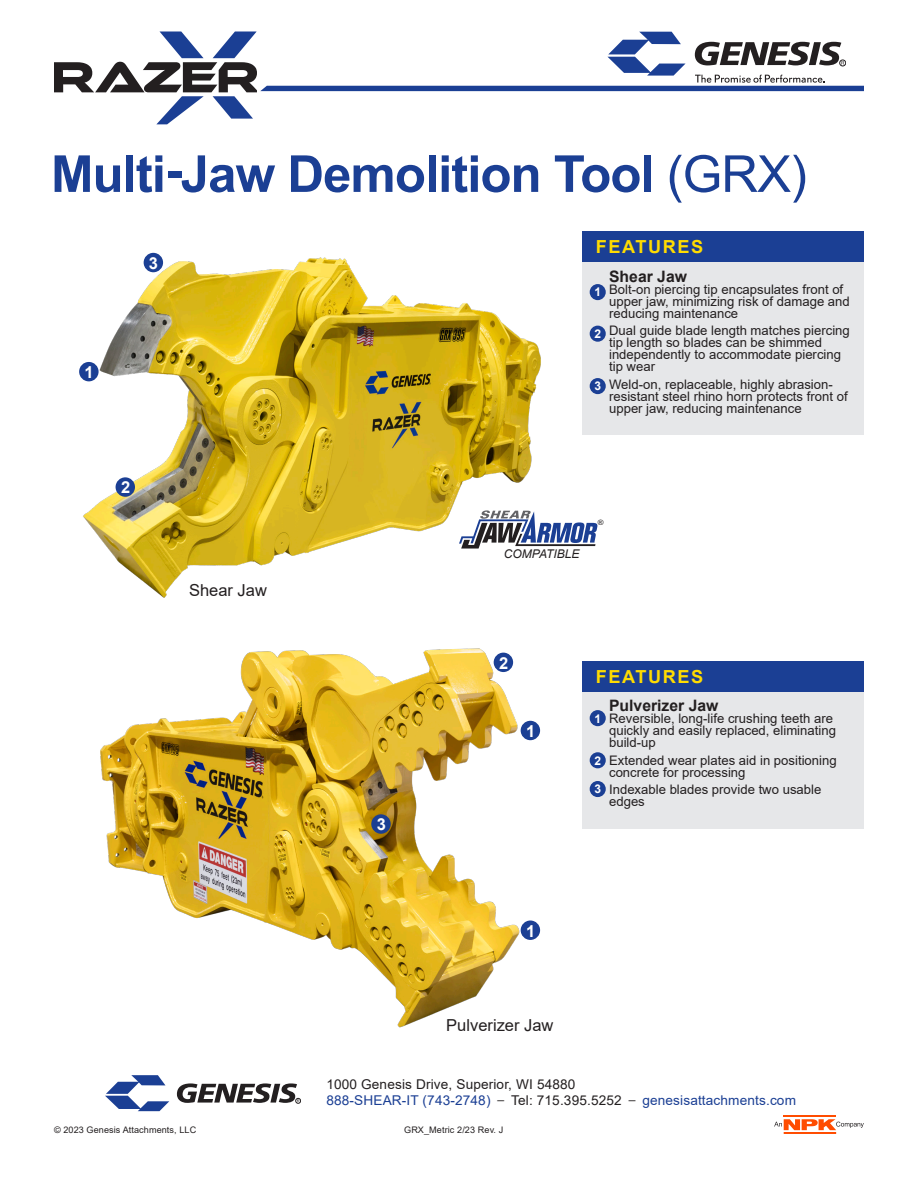
<style>
.page{position:relative;width:918px;height:1188px;background:#fff}
.page>*{position:absolute;margin:0;border:0;box-sizing:border-box;transform-origin:0 0}
.t1{font:700 51px "Arial";letter-spacing:-.02em;color:#1b3f94}
.t2{font:700 18px "Arial";letter-spacing:.085em;color:#ffdc01}
.t3{font:16.5px "Arial";color:#231f20}
.t4{font:700 16.5px "Arial";color:#fff}
.Paragraph_Style_1{font:700 15.75px "Arial";color:#231f20}
.t5{font:13.5px "Arial";letter-spacing:.01em;color:#1b3f94}
.t6{font:13.5px "Arial";letter-spacing:.01em;color:#231f20}
.Paragraph_Style_1-2{font:13.2px/12px "Arial";color:#231f20}
.t7{font:italic 12px "Arial";color:#231f20}
.t8{font:700 12px "Arial";color:#fff}
.t9{font:9px "Arial";letter-spacing:.01em;color:#231f20}
.t10{font:7.5px "Arial";color:#231f20;scale:1.06 1}
.s1{font-weight:400}
.s2{font-family:"Benton Sans";color:#231f20}
.s3{color:#231f20}
</style>
<div class="page">
<img style="left:79px;top:252px;width:462px;height:346px">
<div style="left:582px;top:687px;width:282px;height:142px;background:#e6e7e9"></div>
<div style="left:582px;top:661px;width:282px;height:31px;background:#1b3f94"></div>
<svg style="left:54px;top:31px;width:810px;height:93px"></svg>
<hr style="left:784px;top:1115px;width:52px;height:2px;background:#ff4c00">
<svg style="left:774px;top:1119px;width:90px;height:15px"></svg>
<svg style="left:177px;top:1083px;width:124px;height:20px"></svg>
<svg style="left:105px;top:1075px;width:64px;height:36px"></svg>
<div style="left:116px;top:477px;width:19px;height:20px;background:#1b3f94;border-radius:50%"></div>
<div style="left:144px;top:253px;width:19px;height:19px;background:#1b3f94;border-radius:50%"></div>
<div style="left:79px;top:362px;width:20px;height:19px;background:#1b3f94;border-radius:50%"></div>
<div style="left:582px;top:257px;width:282px;height:177px;background:#e6e7e9"></div>
<div style="left:582px;top:231px;width:282px;height:31px;background:#1b3f94"></div>
<div style="left:590px;top:378px;width:16px;height:16px;background:#1b3f94;border-radius:50%"></div>
<div style="left:590px;top:326px;width:16px;height:16px;background:#1b3f94;border-radius:50%"></div>
<div style="left:590px;top:284px;width:16px;height:16px;background:#1b3f94;border-radius:50%"></div>
<svg style="left:459px;top:510px;width:139px;height:39px"></svg>
<div style="left:590px;top:710px;width:16px;height:16px;background:#1b3f94;border-radius:50%"></div>
<div style="left:590px;top:752px;width:16px;height:16px;background:#1b3f94;border-radius:50%"></div>
<div style="left:590px;top:781px;width:16px;height:16px;background:#1b3f94;border-radius:50%"></div>
<img style="left:100px;top:648px;width:441px;height:380px">
<div style="left:521px;top:920px;width:19px;height:20px;background:#1b3f94;border-radius:50%"></div>
<div style="left:521px;top:721px;width:19px;height:19px;background:#1b3f94;border-radius:50%"></div>
<div style="left:494px;top:653px;width:19px;height:19px;background:#1b3f94;border-radius:50%"></div>
<div style="left:371px;top:814px;width:20px;height:20px;background:#1b3f94;border-radius:50%"></div>
<p class="t1" style="left:51px;top:138px;width:758px">Multi-Jaw Demolition Tool <span class="s1">(GRX)</span></p>
<p class="t4" style="left:84px;top:360px;width:11px">1</p>
<p class="t4" style="left:149px;top:251px;width:11px">3</p>
<p class="t4" style="left:121px;top:476px;width:11px">2</p>
<p class="t3" style="left:189px;top:578px;width:79px">Shear Jaw</p>
<p class="t2" style="left:596px;top:234px;width:109px">FEATURES</p>
<p class="t8" style="left:594px;top:284px;width:8px">1</p>
<p class="t8" style="left:594px;top:325px;width:8px">2</p>
<p class="t8" style="left:594px;top:378px;width:8px">3</p>
<p class="Paragraph_Style_1" style="left:609px;top:265px;width:79px">Shear Jaw</p>
<p class="Paragraph_Style_1-2" style="left:609px;top:283px;width:242px">Bolt-on piercing tip encapsulates front of upper jaw, minimizing risk of damage and reducing maintenance</p>
<p class="Paragraph_Style_1-2" style="left:609px;top:325px;width:242px">Dual guide blade length matches piercing tip length so blades can be shimmed independently to accommodate piercing tip wear</p>
<p class="Paragraph_Style_1-2" style="left:609px;top:378px;width:240px">Weld-on, replaceable, highly abrasion&shy;resistant steel rhino horn protects front of upper jaw, reducing maintenance</p>
<p class="t4" style="left:377px;top:813px;width:11px">3</p>
<p class="t7" style="left:504px;top:546px;width:77px">COMPATIBLE</p>
<p class="t10" style="left:598px;top:517px;width:7px">®</p>
<p class="t4" style="left:499px;top:651px;width:11px">2</p>
<p class="t4" style="left:526px;top:719px;width:11px">1</p>
<p class="t2" style="left:596px;top:664px;width:109px">FEATURES</p>
<p class="t8" style="left:594px;top:710px;width:8px">1</p>
<p class="t8" style="left:594px;top:752px;width:8px">2</p>
<p class="t8" style="left:594px;top:781px;width:8px">3</p>
<p class="Paragraph_Style_1" style="left:609px;top:695px;width:111px">Pulverizer Jaw</p>
<p class="Paragraph_Style_1-2" style="left:609px;top:713px;width:228px">Reversible, long-life crushing teeth are quickly and easily replaced, eliminating build-up</p>
<p class="Paragraph_Style_1-2" style="left:609px;top:754px;width:229px">Extended wear plates aid in positioning concrete for processing</p>
<p class="Paragraph_Style_1-2" style="left:609px;top:784px;width:214px">Indexable blades provide two usable edges</p>
<p class="t4" style="left:526px;top:919px;width:11px">1</p>
<p class="t3" style="left:446px;top:1014px;width:109px">Pulverizer Jaw</p>
<p class="t6" style="left:326px;top:1075px;width:251px">1000 Genesis Drive, Superior, WI 54880</p>
<p class="t5" style="left:326px;top:1091px;width:471px">888-SHEAR-IT (743-2748) <span class="s2">–</span> <span class="s3">Tel: 715.395.5252</span> <span class="s2">–</span> genesisattachments.com</p>
<p class="t9" style="left:54px;top:1123px;width:144px">© 2023 Genesis Attachments, LLC</p>
<p class="t9" style="left:404px;top:1123px;width:101px">GRX_Metric 2/23 Rev. J</p>
</div>
